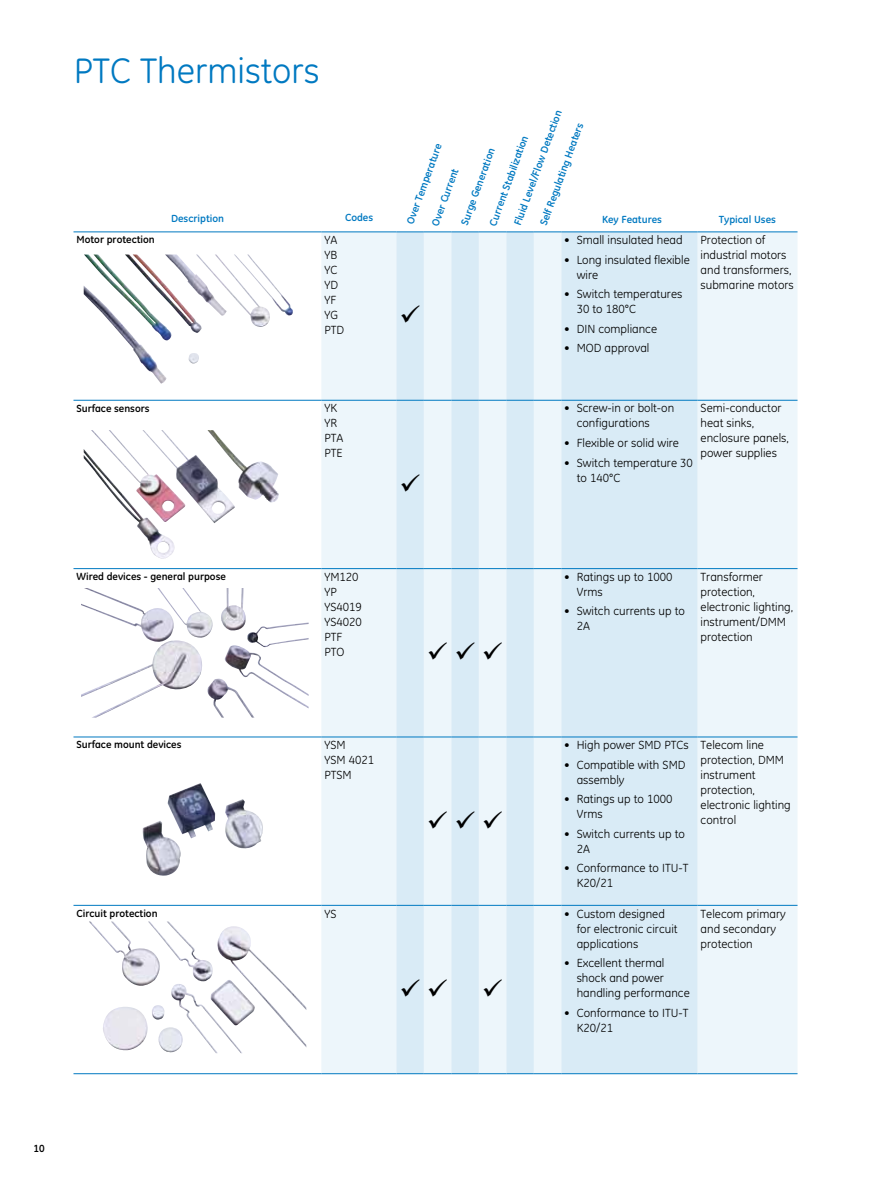
<style>
.page{position:relative;width:891px;height:1188px;background:#fff}
.page>*{position:absolute;margin:0;border:0;box-sizing:border-box;transform-origin:0 0}
.t1{font:36px "GE Inspira";color:#0079c1}
.t2{font:27px "Wingdings";color:#000}
.t3{font:12px/15px "GE Inspira";color:#000}
.t4{font:700 10.5px/23.1px "GE Inspira";color:#0079c1}
.t5{font:700 10.5px "GE Inspira";color:#000}
</style>
<div class="page">
<img style="left:89px;top:921px;width:217px;height:133px">
<div style="left:321px;top:233px;width:477px;height:840px;background:#edf6fb"></div>
<svg style="left:396px;top:233px;width:302px;height:840px;fill:#d9ebf6"></svg>
<hr style="left:74px;top:232px;width:247px;height:1px;background:#0079c1">
<hr style="left:74px;top:400px;width:247px;height:1px;background:#0079c1">
<hr style="left:74px;top:568px;width:247px;height:1px;background:#0079c1">
<hr style="left:74px;top:737px;width:247px;height:1px;background:#0079c1">
<hr style="left:74px;top:905px;width:247px;height:1px;background:#0079c1">
<hr style="left:74px;top:1073px;width:247px;height:1px;background:#0079c1">
<hr style="left:321px;top:232px;width:75px;height:1px;background:#0079c1">
<hr style="left:321px;top:400px;width:75px;height:1px;background:#0079c1">
<hr style="left:321px;top:568px;width:75px;height:1px;background:#0079c1">
<hr style="left:321px;top:737px;width:75px;height:1px;background:#0079c1">
<hr style="left:321px;top:905px;width:75px;height:1px;background:#0079c1">
<hr style="left:321px;top:1073px;width:75px;height:1px;background:#0079c1">
<svg style="left:396px;top:232px;width:165px;height:1px"></svg>
<svg style="left:396px;top:400px;width:165px;height:1px"></svg>
<svg style="left:396px;top:568px;width:165px;height:1px"></svg>
<svg style="left:396px;top:737px;width:165px;height:1px"></svg>
<svg style="left:396px;top:905px;width:165px;height:1px"></svg>
<svg style="left:396px;top:1073px;width:165px;height:1px"></svg>
<hr style="left:561px;top:232px;width:137px;height:1px;background:#0079c1">
<hr style="left:561px;top:400px;width:137px;height:1px;background:#0079c1">
<hr style="left:561px;top:568px;width:137px;height:1px;background:#0079c1">
<hr style="left:561px;top:737px;width:137px;height:1px;background:#0079c1">
<hr style="left:561px;top:905px;width:137px;height:1px;background:#0079c1">
<hr style="left:561px;top:1073px;width:137px;height:1px;background:#0079c1">
<hr style="left:698px;top:232px;width:100px;height:1px;background:#0079c1">
<hr style="left:698px;top:400px;width:100px;height:1px;background:#0079c1">
<hr style="left:698px;top:568px;width:100px;height:1px;background:#0079c1">
<hr style="left:698px;top:737px;width:100px;height:1px;background:#0079c1">
<hr style="left:698px;top:905px;width:100px;height:1px;background:#0079c1">
<hr style="left:698px;top:1073px;width:100px;height:1px;background:#0079c1">
<img style="left:84px;top:255px;width:209px;height:129px">
<img style="left:84px;top:430px;width:195px;height:129px">
<img style="left:81px;top:588px;width:228px;height:130px">
<img style="left:142px;top:783px;width:121px;height:93px">
<svg style="left:401px;top:306px;width:19px;height:17px"></svg>
<svg style="left:401px;top:474px;width:19px;height:18px"></svg>
<svg style="left:401px;top:979px;width:46px;height:18px"></svg>
<svg style="left:484px;top:979px;width:18px;height:18px"></svg>
<h1 class="t1" style="left:74px;top:51px;width:247px">PTC Thermistors</h1>
<p class="t4" style="left:171px;top:207px;width:55px">Description</p>
<p class="t4" style="left:345px;top:206px;width:30px">Codes</p>
<p class="t4" style="left:484px;top:213px;width:123px;text-indent:-9px;rotate:-70deg">Current Stabilization<br>Fluid Level/Flow Detection</p>
<p class="t4" style="left:532px;top:221px;width:110px;rotate:-70deg">Self Regulating Heaters</p>
<p class="t4" style="left:399px;top:220px;width:86px;rotate:-70deg">Over Temperature</p>
<p class="t4" style="left:453px;top:220px;width:82px;rotate:-70deg">Surge Generation</p>
<p class="t4" style="left:424px;top:221px;width:62px;rotate:-70deg">Over Current</p>
<p class="t4" style="left:602px;top:207px;width:61px">Key Features</p>
<p class="t4" style="left:719px;top:207px;width:59px">Typical Uses</p>
<p class="t5" style="left:76px;top:233px;width:80px">Motor protection</p>
<p class="t3" style="left:324px;top:233px;width:21px">YA<br>YB<br>YC<br>YD<br>YF<br>YG<br>PTD</p>
<p class="t3" style="left:564px;top:233px;width:120px">• Small insulated head</p>
<p class="t3" style="left:577px;top:252px;width:115px;text-indent:-12px">• Long insulated flexible wire</p>
<p class="t3" style="left:577px;top:287px;width:107px;text-indent:-12px">• Switch temperatures<br>30 to 180°C</p>
<p class="t3" style="left:564px;top:321px;width:94px">• DIN compliance</p>
<p class="t3" style="left:564px;top:341px;width:87px">• MOD approval</p>
<p class="t3" style="left:701px;top:233px;width:95px">Protection of industrial motors and transformers, submarine motors</p>
<p class="t5" style="left:76px;top:401px;width:75px">Surface sensors</p>
<p class="t3" style="left:324px;top:401px;width:20px">YK<br>YR<br>PTA<br>PTE</p>
<p class="t3" style="left:577px;top:401px;width:99px;text-indent:-12px">• Screw-in or bolt-on configurations</p>
<p class="t3" style="left:564px;top:435px;width:116px">• Flexible or solid wire</p>
<p class="t3" style="left:577px;top:455px;width:118px;text-indent:-12px">• Switch temperature 30 to 140°C</p>
<p class="t3" style="left:701px;top:401px;width:90px">Semi-conductor heat sinks, enclosure panels, power supplies</p>
<p class="t5" style="left:76px;top:570px;width:151px">Wired devices - general purpose</p>
<p class="t3" style="left:324px;top:569px;width:39px">YM120<br>YP<br>YS4019<br>YS4020<br>PTF<br>PTO</p>
<h2 class="t2" style="left:427px;top:639px;width:78px">✓✓✓</h2>
<p class="t3" style="left:577px;top:569px;width:97px;text-indent:-12px">• Ratings up to 1000<br>Vrms</p>
<p class="t3" style="left:577px;top:604px;width:110px;text-indent:-12px">• Switch currents up to<br>2A</p>
<p class="t3" style="left:701px;top:569px;width:94px">Transformer protection, electronic lighting, instrument/DMM protection</p>
<p class="t5" style="left:76px;top:738px;width:107px">Surface mount devices</p>
<p class="t3" style="left:324px;top:738px;width:51px">YSM<br>YSM 4021<br>PTSM</p>
<h2 class="t2" style="left:427px;top:807px;width:78px">✓✓✓</h2>
<p class="t3" style="left:564px;top:738px;width:126px">• High power SMD PTCs</p>
<p class="t3" style="left:577px;top:757px;width:110px;text-indent:-12px">• Compatible with SMD assembly</p>
<p class="t3" style="left:577px;top:792px;width:97px;text-indent:-12px">• Ratings up to 1000<br>Vrms</p>
<p class="t3" style="left:577px;top:826px;width:110px;text-indent:-12px">• Switch currents up to<br>2A</p>
<p class="t3" style="left:577px;top:861px;width:113px;text-indent:-12px">• Conformance to ITU-T<br>K20/21</p>
<p class="t5" style="left:76px;top:906px;width:83px">Circuit protection</p>
<p class="t3" style="left:324px;top:906px;width:14px">YS</p>
<p class="t3" style="left:577px;top:906px;width:102px;text-indent:-12px">• Custom designed for electronic circuit applications</p>
<p class="t3" style="left:577px;top:956px;width:115px;text-indent:-12px">• Excellent thermal shock and power handling performance</p>
<p class="t3" style="left:577px;top:1005px;width:113px;text-indent:-12px">• Conformance to ITU-T<br>K20/21</p>
<p class="t3" style="left:701px;top:738px;width:92px">Telecom line protection, DMM instrument protection, electronic lighting control</p>
<p class="t3" style="left:701px;top:906px;width:87px">Telecom primary and secondary protection</p>
<p class="t5" style="left:33px;top:1142px;width:13px">10</p>
</div>
